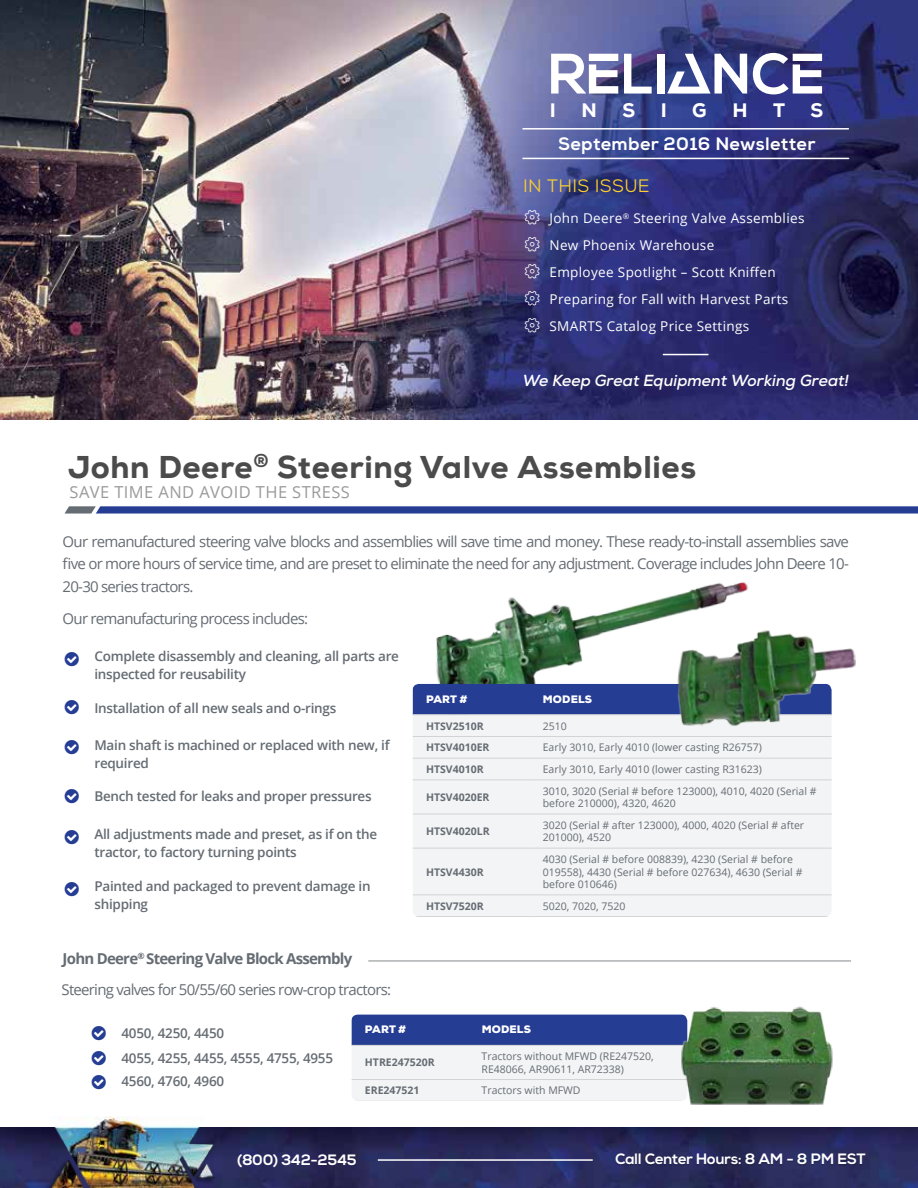
<style>
.page{position:relative;width:918px;height:1188px;background:#fff}
.page>*{position:absolute;margin:0;border:0;box-sizing:border-box;transform-origin:0 0}
.t1{font:800 31.5px "Nexa";letter-spacing:.02em;color:#4b4b4c}
.t2{font:800 19.5px "Nexa";color:#fff}
.t3{font:800 18px "Nexa";letter-spacing:.02em;color:#fff}
.t4{font:18px "Nexa";letter-spacing:.02em;color:#fbcf30}
.t5{font:16.5px "Open Sans";letter-spacing:.025em;color:#9a9a9a}
.t6{font:italic 700 15.9px "Nexa";color:#fff}
.t7{font:15px/22.5px "Open Sans";letter-spacing:-.05em;color:#656c73;text-align:justify}
.t8{font:800 15px "Nexa";letter-spacing:-.02em;color:#fff}
.t9{font:700 15px "Open Sans";letter-spacing:-.05em;color:#656c73}
.t10{font:15px/27px "Linearicons Free";color:#fff;text-align:justify}
.t11{font:600 13.5px/18px "Open Sans";letter-spacing:-.02em;color:#656c73}
.t12{font:13.5px/27px "Open Sans";letter-spacing:.025em;color:#fff}
.t13{font:10.5px/12.6px "Open Sans";color:#656c73}
.t14{font:700 10.5px "Open Sans";color:#656c73}
.t15{font:900 10.5px "Nexa";letter-spacing:.015em;color:#fff}
</style>
<div class="page">
<img style="left:0;top:1128px;width:918px;height:60px">
<img style="left:0;top:0;width:918px;height:419px">
<img style="left:27px;top:1116px;width:229px;height:72px">
<hr style="left:523px;top:158px;width:327px;height:1px;background:#3a5ba9">
<svg style="left:624px;top:54px;width:28px;height:40px"></svg>
<div style="left:657px;top:54px;width:7px;height:40px;background:#fff"></div>
<svg style="left:667px;top:54px;width:80px;height:40px"></svg>
<svg style="left:551px;top:54px;width:67px;height:40px"></svg>
<svg style="left:753px;top:53px;width:69px;height:41px"></svg>
<div style="left:616px;top:1154px;width:250px;height:11px;background:#000;opacity:.17"></div>
<svg style="left:65px;top:506px;width:853px;height:8px;background:#3e529e"></svg>
<hr style="left:522px;top:128px;width:327px;height:2px;background:#fff">
<hr style="left:522px;top:158px;width:327px;height:1px;background:#fff">
<hr style="left:663px;top:354px;width:45px;height:1px;background:#fff">
<hr style="left:378px;top:1159px;width:215px;height:2px;background:#fff">
<svg style="left:351px;top:1014px;width:327px;height:87px"></svg>
<hr style="left:351px;top:1045px;width:117px;height:1px;background:#d1d3d4">
<hr style="left:468px;top:1045px;width:219px;height:1px;background:#d1d3d4">
<hr style="left:351px;top:1079px;width:117px;height:1px;background:#d1d3d4">
<hr style="left:468px;top:1079px;width:219px;height:1px;background:#d1d3d4">
<img style="left:419px;top:582px;width:329px;height:102px">
<hr style="left:368px;top:961px;width:483px;height:1px;background:#86888a">
<img style="left:678px;top:1006px;width:155px;height:99px">
<div style="left:413px;top:684px;width:259px;height:31px;background:#263d94"></div>
<div style="left:413px;top:716px;width:419px;height:200px;background:#f3f4f5"></div>
<hr style="left:413px;top:715px;width:116px;height:1px;background:#d1d3d4">
<hr style="left:529px;top:715px;width:303px;height:1px;background:#d1d3d4">
<hr style="left:413px;top:736px;width:116px;height:1px;background:#d1d3d4">
<hr style="left:529px;top:736px;width:303px;height:1px;background:#d1d3d4">
<hr style="left:413px;top:758px;width:116px;height:1px;background:#d1d3d4">
<hr style="left:529px;top:758px;width:303px;height:1px;background:#d1d3d4">
<hr style="left:413px;top:780px;width:116px;height:1px;background:#d1d3d4">
<hr style="left:529px;top:780px;width:303px;height:1px;background:#d1d3d4">
<hr style="left:413px;top:814px;width:116px;height:1px;background:#d1d3d4">
<hr style="left:413px;top:848px;width:116px;height:1px;background:#d1d3d4">
<hr style="left:413px;top:895px;width:116px;height:1px;background:#d1d3d4">
<hr style="left:413px;top:916px;width:116px;height:1px;background:#d1d3d4">
<hr style="left:529px;top:814px;width:303px;height:1px;background:#d1d3d4">
<hr style="left:529px;top:848px;width:303px;height:1px;background:#d1d3d4">
<hr style="left:529px;top:895px;width:303px;height:1px;background:#d1d3d4">
<hr style="left:529px;top:916px;width:303px;height:1px;background:#d1d3d4">
<img style="left:672px;top:622px;width:184px;height:120px">
<svg style="left:525px;top:210px;width:15px;height:15px"></svg>
<svg style="left:525px;top:237px;width:15px;height:15px"></svg>
<svg style="left:525px;top:264px;width:15px;height:15px"></svg>
<svg style="left:525px;top:291px;width:15px;height:15px"></svg>
<svg style="left:525px;top:318px;width:15px;height:15px"></svg>
<h2 class="t2" style="left:550px;top:98px;width:8px">I</h2>
<h2 class="t2" style="left:581px;top:98px;width:17px">N</h2>
<h2 class="t2" style="left:622px;top:98px;width:14px">S</h2>
<h2 class="t2" style="left:661px;top:98px;width:8px">I</h2>
<h2 class="t2" style="left:692px;top:98px;width:16px">G</h2>
<h2 class="t2" style="left:732px;top:98px;width:17px">H</h2>
<h2 class="t2" style="left:773px;top:98px;width:13px">T</h2>
<h2 class="t2" style="left:811px;top:98px;width:14px">S</h2>
<h3 class="t3" style="left:558px;top:132px;width:259px">September 2016 Newsletter</h3>
<h3 class="t4" style="left:523px;top:174px;width:128px">IN THIS ISSUE</h3>
<h3 class="t10" style="left:525px;top:205px;width:16px">□ □ □ □ □</h3>
<p class="t12" style="left:550px;top:204px;width:256px">John Deere<sup>®</sup> Steering Valve Assemblies New Phoenix Warehouse<br>Employee Spotlight – Scott Kniffen Preparing for Fall with Harvest Parts SMARTS Catalog Price Settings</p>
<h3 class="t6" style="left:523px;top:370px;width:328px">We Keep Great Equipment Working Great!</h3>
<h1 class="t1" style="left:68px;top:447px;width:629px">John Deere<sup>®</sup> Steering Valve Assemblies</h1>
<h3 class="t5" style="left:70px;top:481px;width:282px">SAVE TIME AND AVOID THE STRESS</h3>
<p class="t7" style="left:63px;top:530px;width:788px">Our remanufactured steering valve blocks and assemblies will save time and money. These ready-to-install assemblies save five or more hours of service time, and are preset to eliminate the need for any adjustment. Coverage includes John Deere 10- 20-30 series tractors.</p>
<h3 class="t7" style="left:63px;top:607px;width:247px">Our remanufacturing process includes:</h3>
<p class="t11" style="left:94px;top:647px;width:306px">Complete disassembly and cleaning, all parts are inspected for reusability</p>
<p class="t11" style="left:94px;top:699px;width:243px">Installation of all new seals and o-rings</p>
<p class="t11" style="left:94px;top:735px;width:297px">Main shaft is machined or replaced with new, if required</p>
<p class="t11" style="left:94px;top:787px;width:279px">Bench tested for leaks and proper pressures</p>
<p class="t11" style="left:94px;top:825px;width:284px">All adjustments made and preset, as if on the tractor, to factory turning points</p>
<p class="t11" style="left:94px;top:877px;width:278px">Painted and packaged to prevent damage in shipping</p>
<h3 class="t9" style="left:63px;top:948px;width:291px">John Deere<sup>®</sup> Steering Valve Block Assembly</h3>
<h3 class="t7" style="left:62px;top:978px;width:331px">Steering valves for 50/55/60 series row-crop tractors:</h3>
<p class="t15" style="left:426px;top:692px;width:43px">PART #</p>
<p class="t15" style="left:543px;top:692px;width:51px">MODELS</p>
<p class="t14" style="left:426px;top:718px;width:59px">HTSV2510R</p>
<p class="t13" style="left:543px;top:719px;width:26px">2510</p>
<p class="t14" style="left:426px;top:740px;width:65px">HTSV4010ER</p>
<p class="t13" style="left:543px;top:741px;width:221px">Early 3010, Early 4010 (lower casting R26757)</p>
<p class="t14" style="left:426px;top:762px;width:59px">HTSV4010R</p>
<p class="t13" style="left:543px;top:763px;width:221px">Early 3010, Early 4010 (lower casting R31623)</p>
<p class="t14" style="left:426px;top:790px;width:65px">HTSV4020ER</p>
<p class="t13" style="left:543px;top:784px;width:275px">3010, 3020 (Serial # before 123000), 4010, 4020 (Serial # before 210000), 4320, 4620</p>
<p class="t14" style="left:426px;top:824px;width:65px">HTSV4020LR</p>
<p class="t13" style="left:543px;top:818px;width:263px">3020 (Serial # after 123000), 4000, 4020 (Serial # after<br>201000), 4520</p>
<p class="t14" style="left:426px;top:864px;width:59px">HTSV4430R</p>
<p class="t13" style="left:543px;top:853px;width:261px">4030 (Serial # before 008839), 4230 (Serial # before<br>019558), 4430 (Serial # before 027634), 4630 (Serial # before 010646)</p>
<p class="t14" style="left:426px;top:899px;width:59px">HTSV7520R</p>
<p class="t13" style="left:543px;top:899px;width:84px">5020, 7020, 7520</p>
<p class="t11" style="left:121px;top:1019px;width:213px;line-height:25.8px">4050, 4250, 4450<br>4055, 4255, 4455, 4555, 4755, 4955</p>
<p class="t11" style="left:121px;top:1072px;width:104px">4560, 4760, 4960</p>
<p class="t15" style="left:365px;top:1023px;width:43px">PART #</p>
<p class="t15" style="left:482px;top:1023px;width:51px">MODELS</p>
<p class="t14" style="left:365px;top:1055px;width:71px">HTRE247520R</p>
<p class="t13" style="left:482px;top:1050px;width:174px">Tractors without MFWD (RE247520,<br>RE48066, AR90611, AR72338)</p>
<p class="t14" style="left:365px;top:1083px;width:56px">ERE247521</p>
<p class="t13" style="left:482px;top:1084px;width:100px">Tractors with MFWD</p>
<h3 class="t8" style="left:237px;top:1150px;width:121px">(800) 342-2545</h3>
<h3 class="t8" style="left:615px;top:1150px;width:252px">Call Center Hours: 8 AM - 8 PM EST</h3>
</div>
